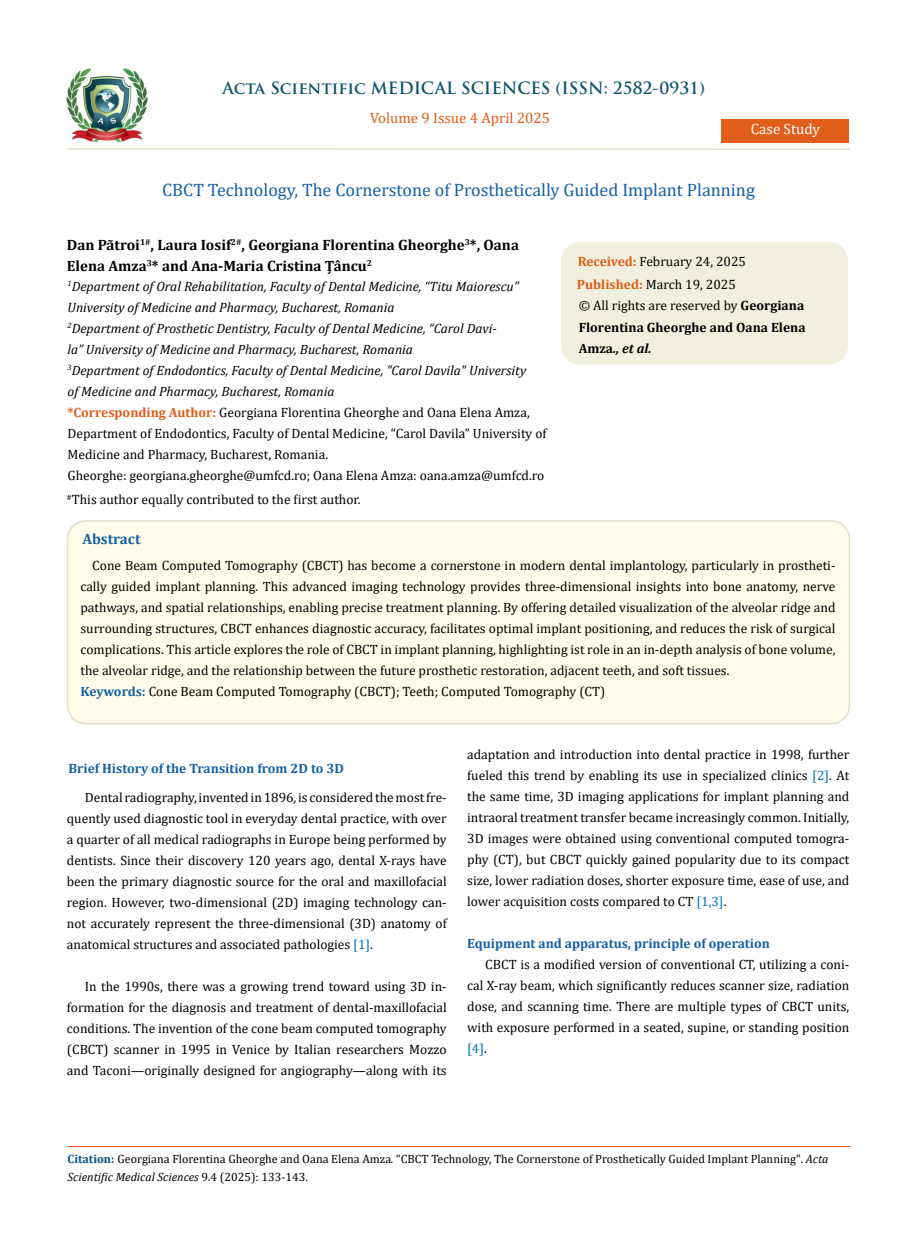
<style>
.page{position:relative;width:917px;height:1260px;background:#fff}
.page>*{position:absolute;margin:0;border:0;box-sizing:border-box;transform-origin:0 0}
.t1{font:18px "Cambria";color:#1560a6}
.t2{font:700 16.5px "Trajan Pro";color:#0e546a}
.t3{font:700 15px/21px "Cambria";color:#000}
.t4{font:15px "Cambria";color:#e05d1a}
.t5{font:15px "Cambria";color:#fff}
.t6{font:700 15px "Cambria";color:#1560a6}
.t7{font:13.5px/21px "Cambria";color:#000;text-align:justify}
.t8{font:italic 13.5px/21px "Cambria";color:#000}
.t9{font:700 13.5px "Cambria";color:#1560a6}
.t10{font:700 13.5px/21px "Cambria";color:#000;text-align:justify}
.t11{font:12px/18px "Cambria";color:#000}
.s1{font-weight:700;font-style:normal;color:#e05d1a}
.s2{font-style:normal}
.s3{font-weight:700;color:#e05d1a}
.s4{font-weight:400}
.s5{font-style:italic}
.s6{font-weight:700;color:#1560a6}
.s7{color:#0070c0}
.s8{font-weight:700;color:#035089}
</style>
<div class="page">
<img style="left:67px;top:68px;width:80px;height:74px">
<div style="left:721px;top:119px;width:128px;height:23px;background:#e05d1a"></div>
<div style="left:561px;top:243px;width:286px;height:121px;background:#f1f0de;border-radius:18px"></div>
<div style="left:561px;top:242px;width:287px;height:122px;border:2px solid #f1f0de;border-radius:18px"></div>
<div style="left:68px;top:521px;width:781px;height:203px;background:#fffde9;border-radius:18px"></div>
<div style="left:67px;top:520px;width:783px;height:204px;border:2px solid #e0dfcd;border-radius:18px"></div>
<hr style="left:68px;top:1147px;width:781px;height:1px;background:#e05d1a">
<hr style="left:67px;top:148px;width:782px;height:2px;background:#e0dfcd">
<p class="t2" style="left:222px;top:77px;width:484px">Acta Scientific MEDICAL SCIENCES (ISSN: 2582-0931)</p>
<p class="t4" style="left:370px;top:109px;width:181px">Volume 9 Issue 4 April 2025</p>
<p class="t5" style="left:750px;top:120px;width:71px">Case Study</p>
<h1 class="t1" style="left:162px;top:180px;width:594px">CBCT Technology, The Cornerstone of Prosthetically Guided Implant Planning</h1>
<p class="t3" style="left:67px;top:234px;width:454px">Dan Pãtroi<sup>1#</sup>, Laura Iosif<sup>2#</sup>, Georgiana Florentina Gheorghe<sup>3</sup>*, Oana<br>Elena Amza<sup>3</sup>* and Ana-Maria Cristina Ţâncu<sup>2</sup></p>
<p class="t8" style="left:67px;top:275px;width:480px"><sup>1</sup>Department of Oral Rehabilitation, Faculty of Dental Medicine, “Titu Maiorescu” University of Medicine and Pharmacy, Bucharest, Romania<br><sup>2</sup>Department of Prosthetic Dentistry, Faculty of Dental Medicine, “Carol Davi-<br>la” University of Medicine and Pharmacy, Bucharest, Romania<br><sup>3</sup>Department of Endodontics, Faculty of Dental Medicine, "Carol Davila" University<br>of Medicine and Pharmacy, Bucharest, Romania<br><span class="s1">*Corresponding Author:</span> <span class="s2">Georgiana Florentina Gheorghe and Oana Elena Amza, Department of Endodontics, Faculty of Dental Medicine, “Carol Davila” University of Medicine and Pharmacy, Bucharest, Romania.<br>Gheorghe: georgiana.gheorghe@umfcd.ro; Oana Elena Amza: oana.amza@umfcd.ro</span></p>
<p class="t7" style="left:577px;top:250px;width:171px;line-height:23px"><span class="s3">Received:</span> February 24, 2025<br><span class="s3">Published:</span> March 19, 2025</p>
<p class="t10" style="left:578px;top:295px;width:228px"><span class="s4">© All rights are reserved by</span> Georgiana Florentina Gheorghe and Oana Elena Amza<span class="s5">., et al.</span></p>
<p class="t7" style="left:67px;top:489px;width:295px"><sup>#</sup>This author equally contributed to the first author.</p>
<p class="t6" style="left:82px;top:529px;width:60px">Abstract</p>
<p class="t7" style="left:80px;top:555px;width:756px;text-align:left;text-indent:12px">Cone Beam Computed Tomography (CBCT) has become a cornerstone in modern dental implantology, particularly in prostheti&shy;cally guided implant planning. This advanced imaging technology provides three-dimensional insights into bone anatomy, nerve pathways, and spatial relationships, enabling precise treatment planning. By offering detailed visualization of the alveolar ridge and surrounding structures, CBCT enhances diagnostic accuracy, facilitates optimal implant positioning, and reduces the risk of surgical complications. This article explores the role of CBCT in implant planning, highlighting ist role in an in-depth analysis of bone volume, the alveolar ridge, and the relationship between the future prosthetic restoration, adjacent teeth, and soft tissues.<br><span class="s6">Keywords:</span> Cone Beam Computed Tomography (CBCT); Teeth; Computed Tomography (CT)</p>
<p class="t9" style="left:68px;top:759px;width:277px">Brief History of the Transition from 2D to 3D</p>
<p class="t7" style="left:67px;top:787px;width:381px;text-indent:18px">Dental radiography, invented in 1896, is considered the most fre&shy;quently used diagnostic tool in everyday dental practice, with over a quarter of all medical radiographs in Europe being performed by dentists. Since their discovery 120 years ago, dental X-rays have been the primary diagnostic source for the oral and maxillofacial region. However, two-dimensional (2D) imaging technology can&shy;not accurately represent the three-dimensional (3D) anatomy of anatomical structures and associated pathologies <span class="s7">[1]</span>.</p>
<p class="t7" style="left:67px;top:976px;width:381px;text-indent:18px">In the 1990s, there was a growing trend toward using 3D in&shy;formation for the diagnosis and treatment of dental-maxillofacial conditions. The invention of the cone beam computed tomography (CBCT) scanner in 1995 in Venice by Italian researchers Mozzo and Taconi—originally designed for angiography—along with its</p>
<p class="t7" style="left:467px;top:744px;width:384px">adaptation and introduction into dental practice in 1998, further fueled this trend by enabling its use in specialized clinics <span class="s7">[2]</span>. At the same time, 3D imaging applications for implant planning and intraoral treatment transfer became increasingly common. Initially, 3D images were obtained using conventional computed tomogra&shy;phy (CT), but CBCT quickly gained popularity due to its compact size, lower radiation doses, shorter exposure time, ease of use, and lower acquisition costs compared to CT <span class="s7">[1,3]</span>.</p>
<p class="t9" style="left:467px;top:934px;width:304px">Equipment and apparatus, principle of operation</p>
<p class="t7" style="left:467px;top:954px;width:384px;text-indent:18px">CBCT is a modified version of conventional CT, utilizing a coni&shy;cal X-ray beam, which significantly reduces scanner size, radiation dose, and scanning time. There are multiple types of CBCT units, with exposure performed in a seated, supine, or standing position <span class="s7">[4]</span>.</p>
<p class="t11" style="left:68px;top:1150px;width:762px"><span class="s8">Citation:</span> Georgiana Florentina Gheorghe and Oana Elena Amza<span class="s5">.</span> “CBCT Technology, The Cornerstone of Prosthetically Guided Implant Planning". <span class="s5">Acta<br>Scientific Medical Sciences</span> 9.4 (2025): 133-143.</p>
</div>
